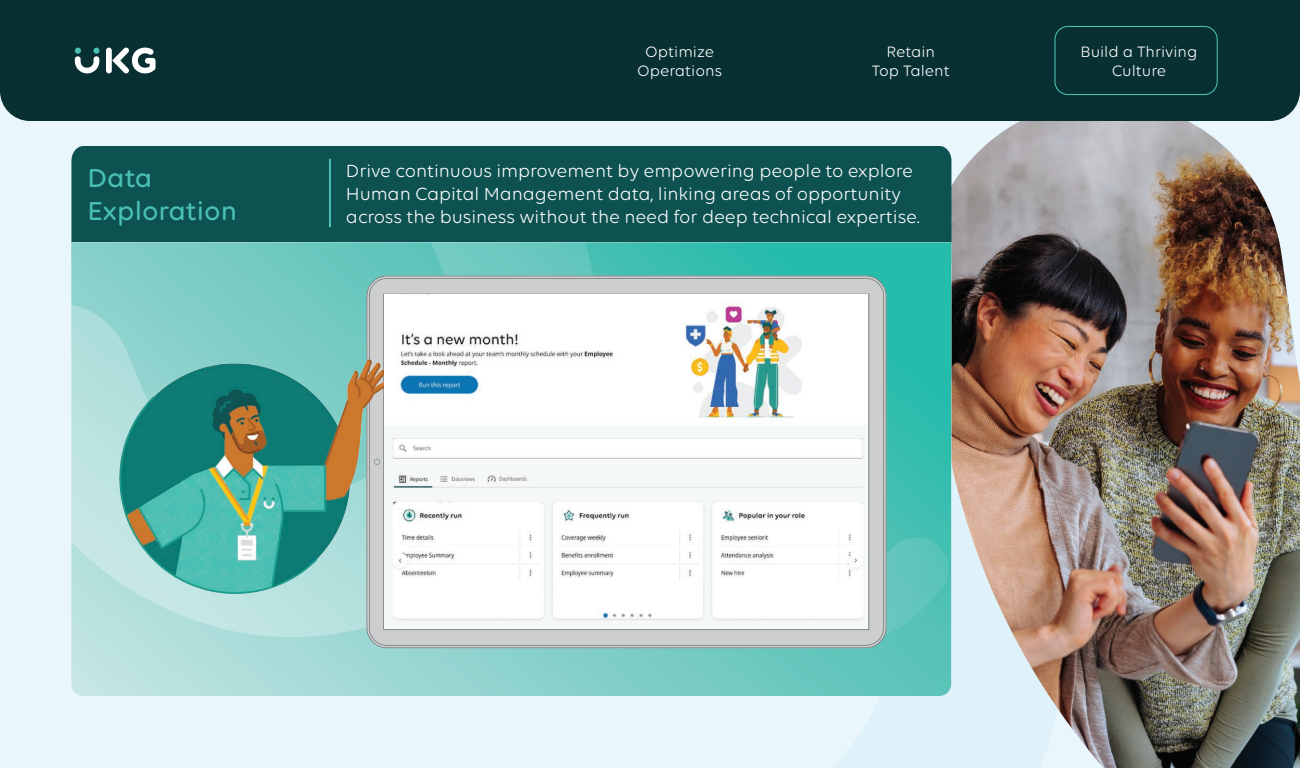
<style>
.page{position:relative;width:1300px;height:768px;background:#e9f6fb}
.page>*{position:absolute;margin:0;border:0;box-sizing:border-box;transform-origin:0 0}
.t1{font:500 28px/33.6px "Volte Rounded";color:#49c0b2}
.t2{font:19px/22.8px "Volte Rounded";letter-spacing:-.005em;color:#fff}
.t3{font:16.2px/19.5px "Volte Rounded";color:#fff;text-align:center}
</style>
<div class="page">
<img style="left:951px;top:121px;width:349px;height:647px">
<div style="left:71px;top:146px;width:880px;height:96px;background:#0e5151"></div>
<hr style="left:329px;top:160px;width:2px;height:66px;background:#49c0b2">
<svg style="left:71px;top:242px;width:880px;height:454px;background:#71cbc3"></svg>
<svg style="left:676px;top:387px;width:275px;height:275px;background:#50c0b4"></svg>
<svg style="left:71px;top:242px;width:535px;height:406px;background:#8fd2cd"></svg>
<svg style="left:369px;top:278px;width:515px;height:368px;background:#c5c8c8"></svg>
<img style="left:113px;top:312px;width:271px;height:317px">
<img style="left:384px;top:295px;width:484px;height:334px">
<div style="left:391px;top:295px;width:52px;height:25px;background:#fff"></div>
<div style="left:0;top:0;width:1300px;height:121px;background:#083032"></div>
<div style="left:106px;top:48px;width:6px;height:25px;background:#fff;border-radius:3px"></div>
<svg style="left:112px;top:48px;width:44px;height:25px"></svg>
<svg style="left:75px;top:48px;width:24px;height:25px"></svg>
<div style="left:1054px;top:26px;width:164px;height:69px;border:1px solid #49c0b2;border-radius:13px"></div>
<h1 class="t1" style="left:87px;top:160px;width:151px">Data<br>Exploration</h1>
<p class="t3" style="left:637px;top:41px;width:87px">Optimize<br>Operations</p>
<p class="t3" style="left:872px;top:41px;width:79px">Retain<br>Top Talent</p>
<p class="t3" style="left:1081px;top:41px;width:118px">Build a Thriving<br>Culture</p>
<p class="t2" style="left:346px;top:159px;width:576px">Drive continuous improvement by empowering people to explore<br>Human Capital Management data, linking areas of opportunity across the business without the need for deep technical expertise.</p>
</div>
